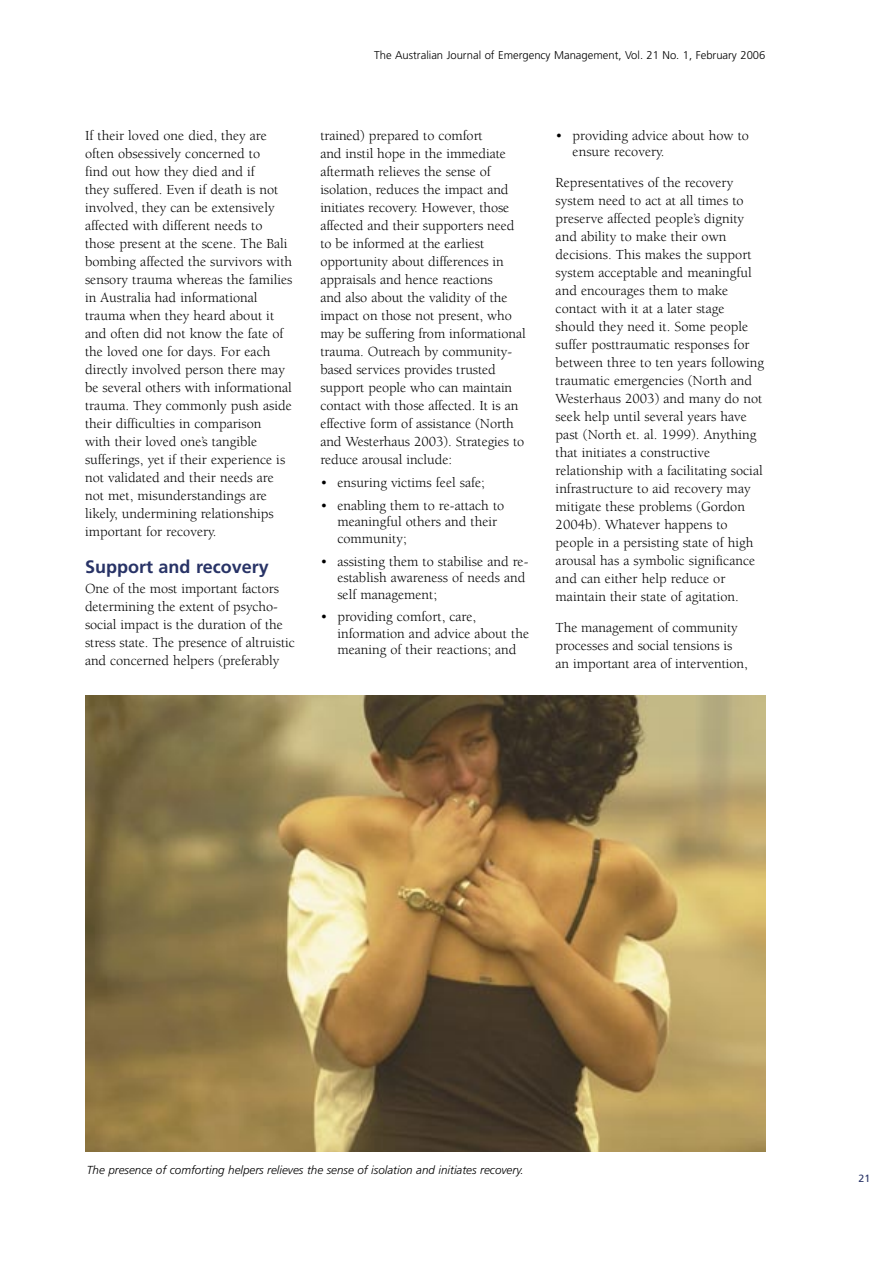
<style>
.page{position:relative;width:893px;height:1263px;background:#fff}
.page>*{position:absolute;margin:0;border:0;box-sizing:border-box;transform-origin:0 0}
.t1{font:700 18px "Frutiger";color:#283366}
.body{font:14.25px/18px "Berkeley";color:#000}
.Body_no{font:14.25px/18px "Berkeley";letter-spacing:-.005em;color:#000}
.bullet{font:14.25px/16.5px "Berkeley";color:#000}
.captions{font:italic 300 11.7px "Frutiger";color:#000}
.t2{font:300 11.25px "Frutiger";color:#000}
.t3{font:10.5px "Frutiger";color:#283366}
</style>
<div class="page">
<img style="left:85px;top:696px;width:680px;height:455px">
<p class="t2" style="left:374px;top:49px;width:393px">The Australian Journal of Emergency Management, Vol. 21 No. 1, February 2006</p>
<p class="body" style="left:85px;top:127px;width:209px">If their loved one died, they are often obsessively concerned to<br>find out how they died and if<br>they suffered. Even if death is not involved, they can be extensively affected with different needs to those present at the scene. The Bali bombing affected the survivors with sensory trauma whereas the families in Australia had informational trauma when they heard about it and often did not know the fate of the loved one for days. For each directly involved person there may be several others with informational trauma. They commonly push aside their difficulties in comparison<br>with their loved one’s tangible sufferings, yet if their experience is not validated and their needs are not met, misunderstandings are likely, undermining relationships important for recovery.</p>
<p class="t1" style="left:85px;top:556px;width:185px">Support and recovery</p>
<p class="Body_no" style="left:85px;top:580px;width:211px">One of the most important factors determining the extent of psycho&shy;social impact is the duration of the stress state. The presence of altruistic and concerned helpers (preferably</p>
<p class="Body_no" style="left:320px;top:127px;width:207px">trained) prepared to comfort<br>and instil hope in the immediate aftermath relieves the sense of isolation, reduces the impact and initiates recovery. However, those affected and their supporters need to be informed at the earliest opportunity about differences in appraisals and hence reactions<br>and also about the validity of the impact on those not present, who may be suffering from informational trauma. Outreach by community&shy;based services provides trusted support people who can maintain contact with those affected. It is an effective form of assistance (North and Westerhaus 2003). Strategies to reduce arousal include:</p>
<p class="bullet" style="left:320px;top:474px;width:166px">• ensuring victims feel safe;</p>
<p class="bullet" style="left:337px;top:497px;width:169px;text-indent:-17px">• enabling them to re-attach to meaningful others and their community;</p>
<p class="bullet" style="left:337px;top:553px;width:193px;text-indent:-17px">• assisting them to stabilise and re&shy;establish awareness of needs and self management;</p>
<p class="bullet" style="left:337px;top:609px;width:193px;text-indent:-17px">• providing comfort, care, information and advice about the meaning of their reactions; and</p>
<p class="bullet" style="left:573px;top:127px;width:178px;text-indent:-17px">• providing advice about how to ensure recovery.</p>
<p class="body" style="left:556px;top:174px;width:210px">Representatives of the recovery system need to act at all times to preserve affected people’s dignity and ability to make their own decisions. This makes the support system acceptable and meaningful and encourages them to make contact with it at a later stage should they need it. Some people suffer posttraumatic responses for between three to ten years following traumatic emergencies (North and Westerhaus 2003) and many do not seek help until several years have past (North et. al. 1999). Anything that initiates a constructive relationship with a facilitating social infrastructure to aid recovery may mitigate these problems (Gordon 2004b). Whatever happens to people in a persisting state of high arousal has a symbolic significance and can either help reduce or maintain their state of agitation.</p>
<p class="body" style="left:556px;top:619px;width:194px">The management of community processes and social tensions is an important area of intervention,</p>
<p class="captions" style="left:87px;top:1163px;width:439px">The presence of comforting helpers relieves the sense of isolation and initiates recovery.</p>
<p class="t3" style="left:858px;top:1172px;width:13px">21</p>
</div>
